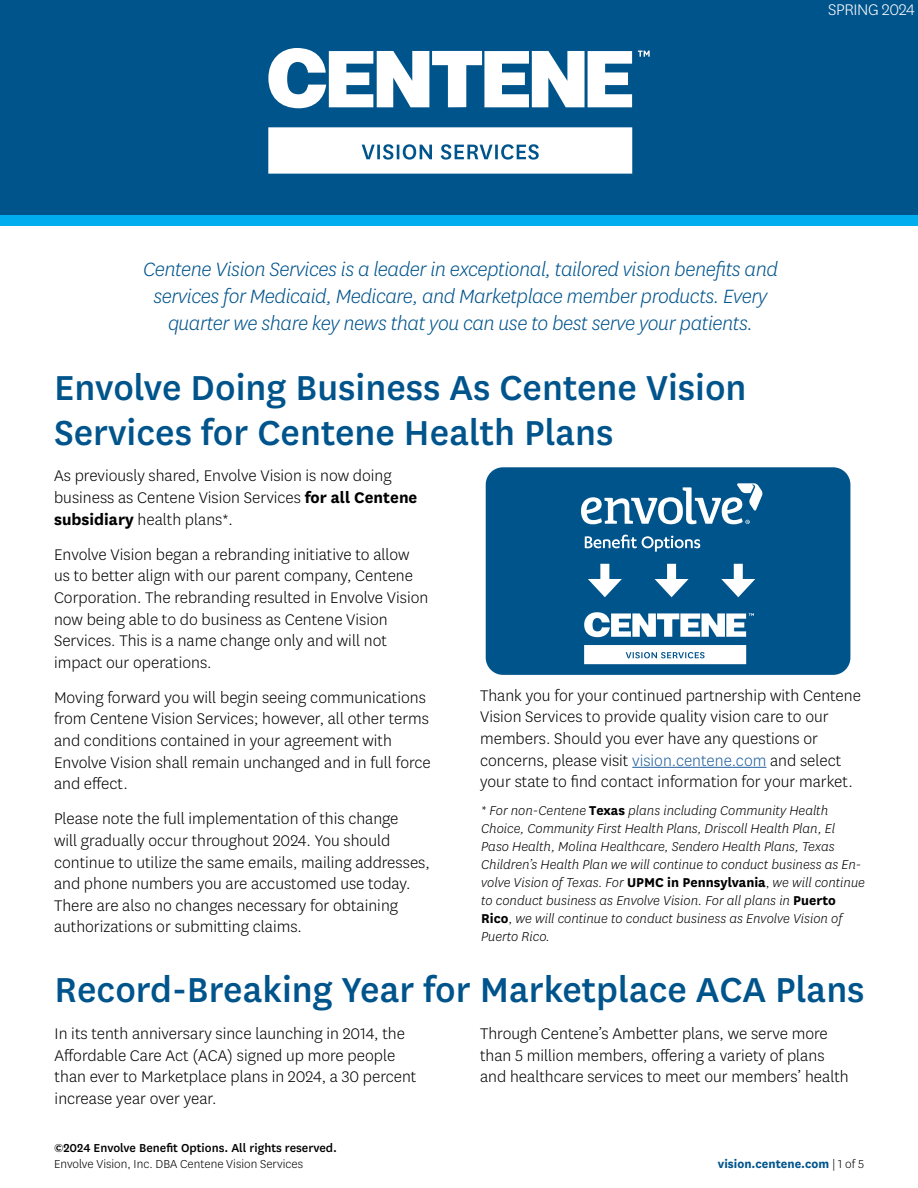
<style>
.page{position:relative;width:918px;height:1188px;background:#fff}
.page>*{position:absolute;margin:0;border:0;box-sizing:border-box;transform-origin:0 0}
.t1{font:500 40.5px/45px "Centene Sans";color:#00548c}
.t2{font:italic 300 22.5px/27px "Centene Sans";letter-spacing:-.02em;color:#00548c;text-align:center}
.t3{font:300 18px/21.6px "Centene Sans";color:#000}
.t4{font:300 18px "Centene Sans";letter-spacing:-.02em;color:#fff}
.t5{font:italic 300 15px "Centene Sans";color:#000}
.t6{font:500 13.5px "Centene Sans";color:#000}
.t7{font:300 13.5px "Centene Sans";color:#000}
.t8{font:700 13.5px "Centene Sans";color:#00548c}
.s1{font-weight:700}
.s2{color:#215e9e}
.s3{font-weight:700;font-style:normal}
.s4{font-style:normal}
.s5{font-weight:300;color:#000}
</style>
<div class="page">
<hr style="left:632px;top:767px;width:134px;height:1px;background:#215e9e">
<div style="left:0;top:0;width:918px;height:222px;background:#00548c"></div>
<div style="left:0;top:215px;width:918px;height:10px;background:#00aeef"></div>
<svg style="left:638px;top:51px;width:12px;height:6px"></svg>
<svg style="left:268px;top:48px;width:364px;height:60px"></svg>
<svg style="left:268px;top:127px;width:364px;height:47px;background:#ebf1f6"></svg>
<div style="left:486px;top:467px;width:364px;height:208px;background:#00548c;border-radius:17px"></div>
<svg style="left:584px;top:612px;width:170px;height:25px"></svg>
<svg style="left:584px;top:645px;width:162px;height:19px;background:#edf3f7"></svg>
<svg style="left:585px;top:535px;width:115px;height:17px"></svg>
<svg style="left:582px;top:483px;width:180px;height:41px"></svg>
<div style="left:667px;top:564px;width:9px;height:22px;background:#fff"></div>
<svg style="left:655px;top:579px;width:34px;height:18px"></svg>
<div style="left:600px;top:564px;width:9px;height:22px;background:#fff"></div>
<svg style="left:588px;top:579px;width:34px;height:18px"></svg>
<div style="left:734px;top:564px;width:9px;height:22px;background:#fff"></div>
<svg style="left:721px;top:579px;width:34px;height:18px"></svg>
<p class="t4" style="left:828px;top:-2px;width:88px">SPRING 2024</p>
<p class="t2" style="left:143px;top:255px;width:636px">Centene Vision Services is a leader in exceptional, tailored vision benefts and services for Medicaid, Medicare, and Marketplace member products. Every quarter we share key news that you can use to best serve your patients.</p>
<h1 class="t1" style="left:54px;top:362px;width:694px">Envolve Doing Business As Centene Vision<br>Services for Centene Health Plans</h1>
<p class="t3" style="left:54px;top:465px;width:365px">As previously shared, Envolve Vision is now doing business as Centene Vision Services <span class="s1">for all Centene subsidiary</span> health plans*.</p>
<p class="t3" style="left:54px;top:543px;width:376px">Envolve Vision began a rebranding initiative to allow us to better align with our parent company, Centene Corporation. The rebranding resulted in Envolve Vision now being able to do business as Centene Vision Services. This is a name change only and will not impact our operations.</p>
<p class="t3" style="left:54px;top:686px;width:373px">Moving forward you will begin seeing communications</p>
<p class="t3" style="left:480px;top:684px;width:382px">Thank you for your continued partnership with Centene</p>
<p class="t3" style="left:54px;top:708px;width:377px">from Centene Vision Services; however, all other terms</p>
<p class="t3" style="left:480px;top:705px;width:350px">Vision Services to provide quality vision care to our</p>
<p class="t3" style="left:54px;top:729px;width:339px">and conditions contained in your agreement with</p>
<p class="t3" style="left:480px;top:727px;width:340px">members. Should you ever have any questions or</p>
<p class="t3" style="left:54px;top:751px;width:378px">Envolve Vision shall remain unchanged and in full force</p>
<p class="t3" style="left:480px;top:749px;width:363px">concerns, please visit <span class="s2">vision.centene.com</span> and select</p>
<p class="t3" style="left:54px;top:772px;width:75px">and efect.</p>
<p class="t3" style="left:480px;top:770px;width:374px">your state to fnd contact information for your market.</p>
<p class="t5" style="left:481px;top:802px;width:348px">* For non-Centene <span class="s3">Texas</span> plans including Community Health</p>
<p class="t3" style="left:54px;top:808px;width:346px">Please note the full implementation of this change</p>
<p class="t5" style="left:481px;top:820px;width:356px">Choice, Community First Health Plans, Driscoll Health Plan, El</p>
<p class="t3" style="left:54px;top:829px;width:338px">will gradually occur throughout 2024. You should</p>
<p class="t5" style="left:481px;top:838px;width:355px">Paso Health, Molina Healthcare, Sendero Health Plans, Texas</p>
<p class="t3" style="left:54px;top:851px;width:377px">continue to utilize the same emails, mailing addresses,</p>
<p class="t5" style="left:481px;top:856px;width:382px">Children’s Health Plan we will continue to conduct business as En-</p>
<p class="t3" style="left:54px;top:872px;width:358px">and phone numbers you are accustomed use today.</p>
<p class="t5" style="left:481px;top:874px;width:385px">volve Vision ofTexas. For <span class="s3">UPMC in Pennsylvania</span><span class="s4">,</span> we will continue</p>
<p class="t5" style="left:481px;top:892px;width:356px">to conduct business as Envolve Vision. For all plans in <span class="s3">Puerto</span></p>
<p class="t3" style="left:54px;top:894px;width:346px">There are also no changes necessary for obtaining</p>
<p class="t5" style="left:481px;top:910px;width:366px"><span class="s3">Rico</span><span class="s4">,</span> we will continue to conduct business as Envolve Vision of</p>
<p class="t3" style="left:54px;top:916px;width:249px">authorizations or submitting claims.</p>
<p class="t5" style="left:481px;top:928px;width:70px">Puerto Rico.</p>
<h1 class="t1" style="left:55px;top:965px;width:811px">Record-Breaking Year for Marketplace ACA Plans</h1>
<p class="t3" style="left:55px;top:1022px;width:352px">In its tenth anniversary since launching in 2014, the</p>
<p class="t3" style="left:480px;top:1022px;width:349px">Through Centene’s Ambetter plans, we serve more</p>
<p class="t3" style="left:55px;top:1044px;width:342px">Afordable Care Act (ACA) signed up more people</p>
<p class="t3" style="left:480px;top:1044px;width:346px">than 5 million members, ofering a variety of plans</p>
<p class="t3" style="left:55px;top:1066px;width:363px">than ever to Marketplace plans in 2024, a 30 percent</p>
<p class="t3" style="left:480px;top:1066px;width:370px">and healthcare services to meet our members’ health</p>
<p class="t3" style="left:55px;top:1087px;width:164px">increase year over year.</p>
<p class="t6" style="left:54px;top:1139px;width:285px">©2024 Envolve Beneft Options. All rights reserved.</p>
<p class="t7" style="left:54px;top:1156px;width:251px">Envolve Vision, Inc. DBA Centene Vision Services</p>
<p class="t8" style="left:718px;top:1155px;width:148px">vision.centene.com <span class="s5">| 1 of 5</span></p>
</div>
